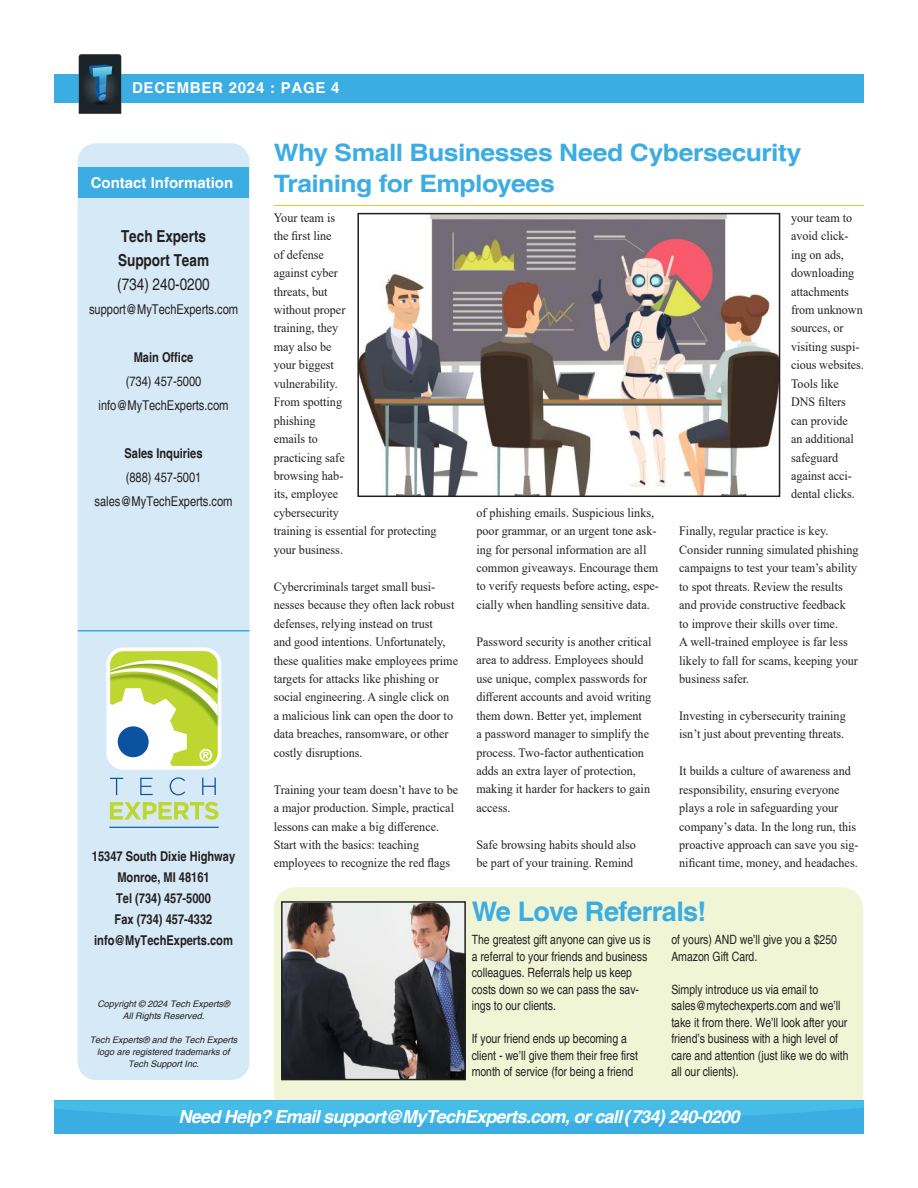
<style>
.page{position:relative;width:918px;height:1188px;background:#fff}
.page>*{position:absolute;margin:0;border:0;box-sizing:border-box;transform-origin:0 0}
.t1{font:700 27px "Helvetica";letter-spacing:-.02em;color:#3bade2}
.t2{font:700 24px/31.5px "Helvetica";letter-spacing:-.015em;color:#3bade2;scale:1.1 1}
.t3{font:italic 700 18px "Helvetica";letter-spacing:-.04em;color:#fff}
.t4{font:700 condensed 16.5px/24px "Helvetica";color:#231f20}
.t5{font:condensed 16.5px "Helvetica";color:#231f20}
.t6{font:700 16.5px "Helvetica";color:#fff}
.t7{font:700 15px "Helvetica";letter-spacing:.05em;color:#fff}
.t8{font:700 15px "Helvetica";color:#fff}
.t9{font:700 condensed 13.5px/21px "Helvetica";color:#231f20;text-align:center}
.t10{font:condensed 13.5px/24px "Helvetica";color:#231f20;text-align:center}
.t11{font:12.75px/18.5px "Times New Roman";color:#231f20;scale:.95 1}
.t12{font:condensed 12.75px/16.5px "Helvetica";color:#231f20}
.t13{font:italic 9px/12px "Helvetica";color:#231f20;text-align:center}
</style>
<div class="page">
<div style="left:274px;top:887px;width:589px;height:239px;background:#f0f5d5;border-radius:22px"></div>
<img style="left:284px;top:904px;width:179px;height:173px">
<div style="left:281px;top:901px;width:185px;height:179px;border:2px solid #231f20"></div>
<div style="left:54px;top:1101px;width:810px;height:33px;background:#3bade2"></div>
<svg style="left:54px;top:1101px;width:810px;height:21px"></svg>
<div style="left:54px;top:75px;width:810px;height:28px;background:#3bade2"></div>
<svg style="left:78px;top:54px;width:44px;height:60px;background:#2a4351"></svg>
<div style="left:78px;top:143px;width:171px;height:937px;background:#d6e9f7;border-radius:18px"></div>
<img style="left:106px;top:647px;width:116px;height:132px">
<svg style="left:110px;top:802px;width:108px;height:18px"></svg>
<svg style="left:110px;top:778px;width:13px;height:17px"></svg>
<svg style="left:140px;top:778px;width:13px;height:17px"></svg>
<svg style="left:170px;top:777px;width:15px;height:18px"></svg>
<svg style="left:202px;top:778px;width:14px;height:17px"></svg>
<hr style="left:109px;top:827px;width:110px;height:1px;background:#0b52a1">
<svg style="left:110px;top:651px;width:108px;height:115px;background:#c9da89"></svg>
<div style="left:78px;top:167px;width:171px;height:30px;background:#3bade2"></div>
<hr style="left:78px;top:630px;width:171px;height:2px;background:#3bade2">
<hr style="left:274px;top:205px;width:590px;height:1px;background:#cadb2a">
<img style="left:360px;top:216px;width:417px;height:278px">
<div style="left:357px;top:213px;width:423px;height:284px;border:2px solid #231f20"></div>
<p class="t7" style="left:132px;top:79px;width:209px">DECEMBER 2024 : PAGE 4</p>
<h2 class="t2" style="left:274px;top:136px;width:481px">Why Small Businesses Need Cybersecurity<br>Training for Employees</h2>
<p class="t11" style="left:274px;top:208px;width:173px">Your team is<br>the first line<br>of defense<br>against cyber<br>threats, but<br>without proper<br>training, they<br>may also be<br>your biggest<br>vulnerability.<br>From spotting<br>phishing<br>emails to<br>practicing safe<br>browsing hab-<br>its, employee<br>cybersecurity<br>training is essential for protecting your business.</p>
<p class="t11" style="left:274px;top:577px;width:196px">Cybercriminals target small busi&shy;nesses because they often lack robust defenses, relying instead on trust<br>and good intentions. Unfortunately, these qualities make employees prime targets for attacks like phishing or social engineering. A single click on<br>a malicious link can open the door to data breaches, ransomware, or other costly disruptions.</p>
<p class="t11" style="left:274px;top:780px;width:196px">Training your team doesn’t have to be a major production. Simple, practical lessons can make a big difference.<br>Start with the basics: teaching employees to recognize the red flags</p>
<p class="t8" style="left:91px;top:173px;width:144px">Contact Information</p>
<p class="t11" style="left:791px;top:208px;width:78px">your team to avoid click&shy;ing on ads, downloading attachments from unknown sources, or visiting suspi&shy;cious websites.<br>Tools like<br>DNS filters can provide<br>an additional safeguard against acci&shy;dental clicks.</p>
<p class="t11" style="left:679px;top:521px;width:190px">Finally, regular practice is key.<br>Consider running simulated phishing campaigns to test your team’s ability to spot threats. Review the results and provide constructive feedback<br>to improve their skills over time.<br>A well-trained employee is far less likely to fall for scams, keeping your business safer.</p>
<p class="t11" style="left:679px;top:706px;width:177px">Investing in cybersecurity training isn’t just about preventing threats.</p>
<p class="t11" style="left:679px;top:761px;width:190px">It builds a culture of awareness and responsibility, ensuring everyone plays a role in safeguarding your company’s data. In the long run, this proactive approach can save you sig&shy;nificant time, money, and headaches.</p>
<p class="t4" style="left:118px;top:224px;width:92px">Tech Experts<br>Support Team</p>
<p class="t5" style="left:117px;top:274px;width:94px">(734) 240-0200</p>
<p class="t10" style="left:89px;top:297px;width:151px">support@MyTechExperts.com</p>
<p class="t9" style="left:134px;top:347px;width:61px">Main Office</p>
<p class="t10" style="left:99px;top:369px;width:131px">(734) 457-5000 info@MyTechExperts.com</p>
<p class="t9" style="left:124px;top:443px;width:80px">Sales Inquiries</p>
<p class="t10" style="left:95px;top:465px;width:139px">(888) 457-5001 sales@MyTechExperts.com</p>
<p class="t11" style="left:477px;top:503px;width:193px">of phishing emails. Suspicious links, poor grammar, or an urgent tone ask&shy;ing for personal information are all common giveaways. Encourage them to verify requests before acting, espe&shy;cially when handling sensitive data.</p>
<p class="t11" style="left:477px;top:632px;width:186px">Password security is another critical area to address. Employees should use unique, complex passwords for different accounts and avoid writing them down. Better yet, implement<br>a password manager to simplify the process. Two-factor authentication adds an extra layer of protection, making it harder for hackers to gain access.</p>
<p class="t11" style="left:477px;top:835px;width:169px">Safe browsing habits should also be part of your training. Remind</p>
<p class="t6" style="left:200px;top:745px;width:14px">®</p>
<p class="t9" style="left:92px;top:846px;width:145px">15347 South Dixie Highway<br>Monroe, MI 48161<br>Tel (734) 457-5000<br>Fax (734) 457-4332 info@MyTechExperts.com</p>
<h1 class="t1" style="left:472px;top:895px;width:236px">We Love Referrals!</h1>
<p class="t12" style="left:472px;top:932px;width:181px">The greatest gift anyone can give us is a referral to your friends and business colleagues. Referrals help us keep costs down so we can pass the sav&shy;ings to our clients.</p>
<p class="t12" style="left:472px;top:1031px;width:168px">If your friend ends up becoming a client - we’ll give them their free first month of service (for being a friend</p>
<p class="t12" style="left:671px;top:932px;width:167px">of yours) AND we’ll give you a $250<br>Amazon Gift Card.</p>
<p class="t12" style="left:671px;top:981px;width:179px">Simply introduce us via email to sales@mytechexperts.com and we’ll take it from there. We’ll look after your friend’s business with a high level of care and attention (just like we do with all our clients).</p>
<h3 class="t3" style="left:179px;top:1106px;width:562px">Need Help? Email support@MyTechExperts.com, or call (734) 240-0200</h3>
<p class="t13" style="left:97px;top:998px;width:134px">Copyright © 2024 Tech Experts®<br>All Rights Reserved.</p>
<p class="t13" style="left:90px;top:1034px;width:149px">Tech Experts® and the Tech Experts logo are registered trademarks of<br>Tech Support Inc.</p>
</div>
